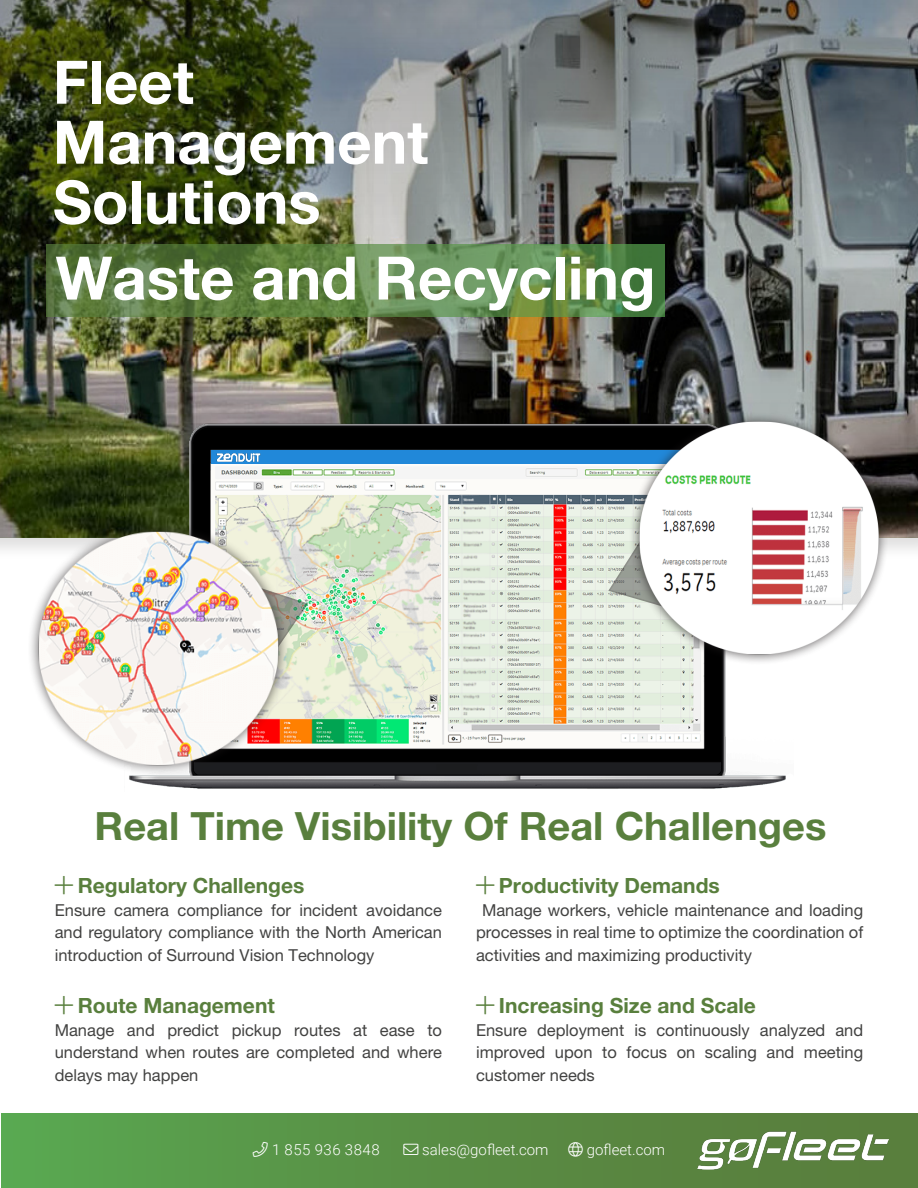
<style>
.page{position:relative;width:918px;height:1188px;background:#fff}
.page>*{position:absolute;margin:0;border:0;box-sizing:border-box;transform-origin:0 0}
.t1{font:700 60px/60px "Helvetica Neue LT Pro";color:#fff}
.t2{font:700 39px "Helvetica Neue LT Pro";color:#597f3d}
.t3{font:700 21px "Helvetica Neue LT Pro";color:#597f3d}
.t4{font:16.5px/22.5px "Helvetica Neue LT Pro";color:#424241;text-align:justify}
.t5{font:300 15px "Roboto";color:#fff}
.t6{font:300 15px "Roboto";letter-spacing:.035em;color:#fff}
</style>
<div class="page">
<img style="left:0;top:0;width:918px;height:538px">
<div style="left:2px;top:1114px;width:916px;height:74px;background:linear-gradient(to right,#59a550,#59793a)"></div>
<svg style="left:46px;top:244px;width:619px;height:73px;background:#5e8448"></svg>
<img style="left:698px;top:1131px;width:190px;height:40px">
<img style="left:125px;top:420px;width:661px;height:369px">
<svg style="left:607px;top:516px;width:10px;height:102px"></svg>
<div style="left:211px;top:451px;width:477px;height:13px;background:#2188d9"></div>
<img style="left:617px;top:389px;width:278px;height:283px">
<img style="left:12px;top:510px;width:303px;height:274px">
<img style="left:216px;top:453px;width:44px;height:10px">
<svg style="left:253px;top:1142px;width:15px;height:15px"></svg>
<svg style="left:568px;top:1142px;width:15px;height:15px"></svg>
<p class="t1" style="left:53px;top:51px;width:143px">Fleet</p>
<p class="t1" style="left:53px;top:111px;width:377px">Management<br>Solutions</p>
<p class="t1" style="left:56px;top:247px;width:601px">Waste and Recycling</p>
<p class="t2" style="left:95px;top:802px;width:733px">Real Time Visibility Of Real Challenges</p>
<p class="t3" style="left:78px;top:873px;width:228px">Regulatory Challenges</p>
<p class="t4" style="left:55px;top:898px;width:389px">Ensure camera compliance for incident avoidance and regulatory compliance with the North American introduction of Surround Vision Technology</p>
<p class="t3" style="left:78px;top:993px;width:199px">Route Management</p>
<p class="t4" style="left:55px;top:1018px;width:389px">Manage and predict pickup routes at ease to understand when routes are completed and where delays may happen</p>
<p class="t3" style="left:499px;top:873px;width:222px">Productivity Demands</p>
<p class="t4" style="left:476px;top:898px;width:389px;text-indent:6px">Manage workers, vehicle maintenance and loading processes in real time to optimize the coordination of activities and maximizing productivity</p>
<p class="t3" style="left:499px;top:993px;width:259px">Increasing Size and Scale</p>
<p class="t4" style="left:476px;top:1018px;width:389px">Ensure deployment is continuously analyzed and improved upon to focus on scaling and meeting customer needs</p>
<p class="t6" style="left:272px;top:1139px;width:109px">1 855 936 3848</p>
<p class="t5" style="left:403px;top:1139px;width:147px">→ sales@gofleet.com</p>
<p class="t5" style="left:587px;top:1139px;width:80px">gofleet.com</p>
</div>
